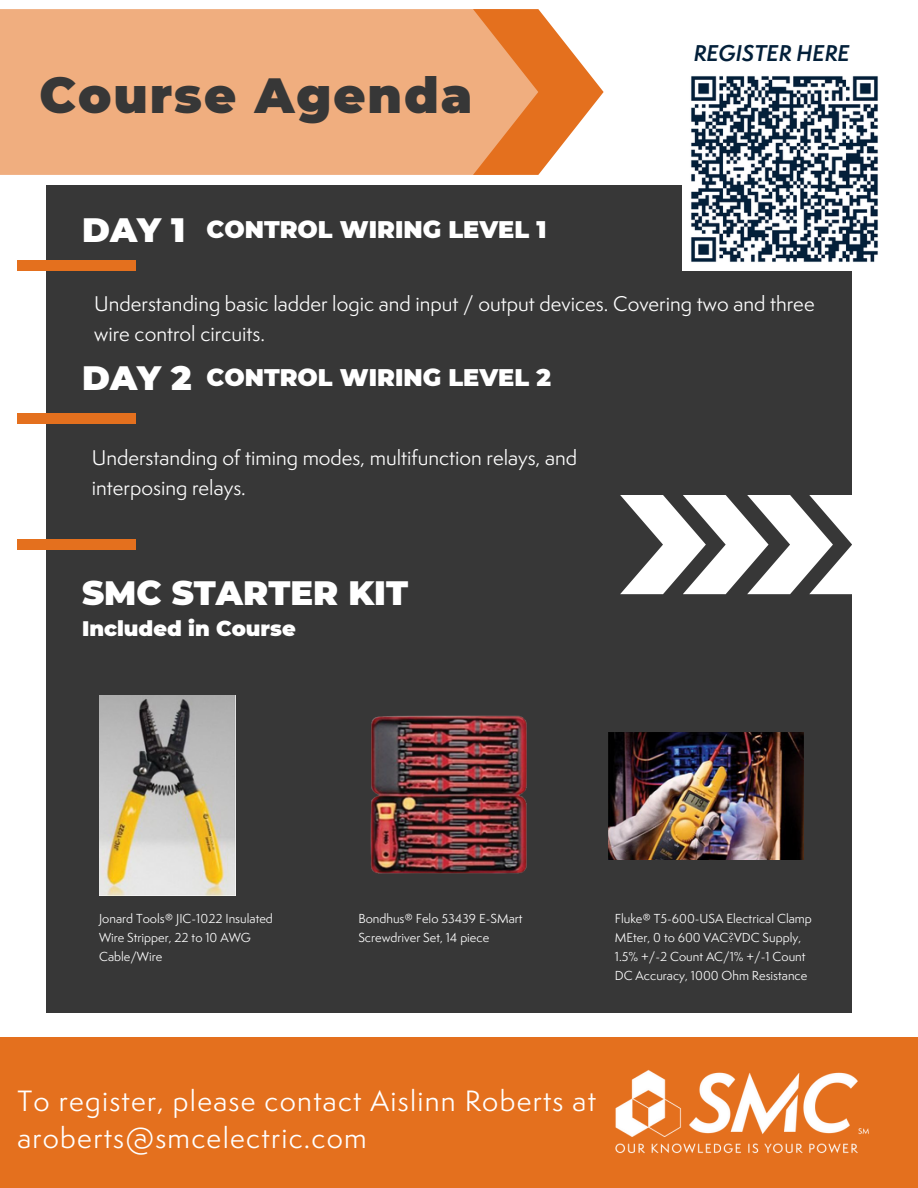
<style>
.page{position:relative;width:918px;height:1188px;background:#fff}
.page>*{position:absolute;margin:0;border:0;box-sizing:border-box;transform-origin:0 0}
.t1{font:900 49.35px "Montserrat";letter-spacing:.04em;color:#373737}
.t2{font:900 33.75px "Montserrat";color:#fff}
.t3{font:27px/37.2px "Semplicita Pro";letter-spacing:.045em;color:#fff}
.t4{font:900 24px "Montserrat";color:#fff}
.t5{font:900 21px "Montserrat";color:#fff}
.t6{font:italic 600 21px "Semplicita Pro";color:#03203a}
.t7{font:19.5px/30.3px "Semplicita Pro";color:#fff}
.t8{font:12px/19px "Semplicita Pro";color:#fff}
</style>
<div class="page">
<div style="left:46px;top:185px;width:806px;height:828px;background:#373737"></div>
<div style="left:17px;top:261px;width:119px;height:10px;background:#e4701e"></div>
<div style="left:17px;top:413px;width:119px;height:10px;background:#e4701e"></div>
<div style="left:0;top:1037px;width:918px;height:151px;background:#e4701e"></div>
<img style="left:615px;top:1070px;width:254px;height:84px">
<svg style="left:620px;top:495px;width:232px;height:99px"></svg>
<div style="left:0;top:9px;width:473px;height:166px;background:#f0ae7f"></div>
<svg style="left:473px;top:9px;width:131px;height:166px"></svg>
<div style="left:17px;top:540px;width:119px;height:10px;background:#e4701e"></div>
<img style="left:99px;top:695px;width:136px;height:201px">
<img style="left:370px;top:716px;width:157px;height:158px">
<img style="left:608px;top:732px;width:196px;height:128px">
<img style="left:683px;top:76px;width:195px;height:195px">
<h1 class="t1" style="left:40px;top:65px;width:434px">Course Agenda</h1>
<p class="t2" style="left:82px;top:209px;width:105px">DAY 1</p>
<h2 class="t4" style="left:207px;top:215px;width:341px">CONTROL WIRING LEVEL 1</h2>
<h5 class="t6" style="left:694px;top:38px;width:158px">REGISTER HERE</h5>
<h2 class="t7" style="left:94px;top:288px;width:722px">Understanding basic ladder logic and input / output devices. Covering two and three wire control circuits.</h2>
<p class="t2" style="left:82px;top:358px;width:111px">DAY 2</p>
<h4 class="t4" style="left:207px;top:363px;width:346px">CONTROL WIRING LEVEL 2</h4>
<h4 class="t7" style="left:92px;top:442px;width:487px">Understanding of timing modes, multifunction relays, and interposing relays.</h4>
<p class="t2" style="left:82px;top:573px;width:327px">SMC STARTER KIT</p>
<h2 class="t5" style="left:82px;top:615px;width:215px">Included in Course</h2>
<h6 class="t8" style="left:99px;top:909px;width:175px">Jonard Tools® JIC-1022 Insulated<br>Wire Stripper, 22 to 10 AWG<br>Cable/Wire</h6>
<p class="t8" style="left:358px;top:909px;width:166px">Bondhus® Felo 53439 E-SMart<br>Screwdriver Set, 14 piece</p>
<p class="t8" style="left:615px;top:909px;width:199px">Fluke® T5-600-USA Electrical Clamp MEter, 0 to 600 VAC?VDC Supply, 1.5% +/-2 Count AC/1% +/-1 Count DC Accuracy, 1000 Ohm Resistance</p>
<p class="t3" style="left:17px;top:1082px;width:580px">To register, please contact Aislinn Roberts at aroberts@smcelectric.com</p>
</div>
